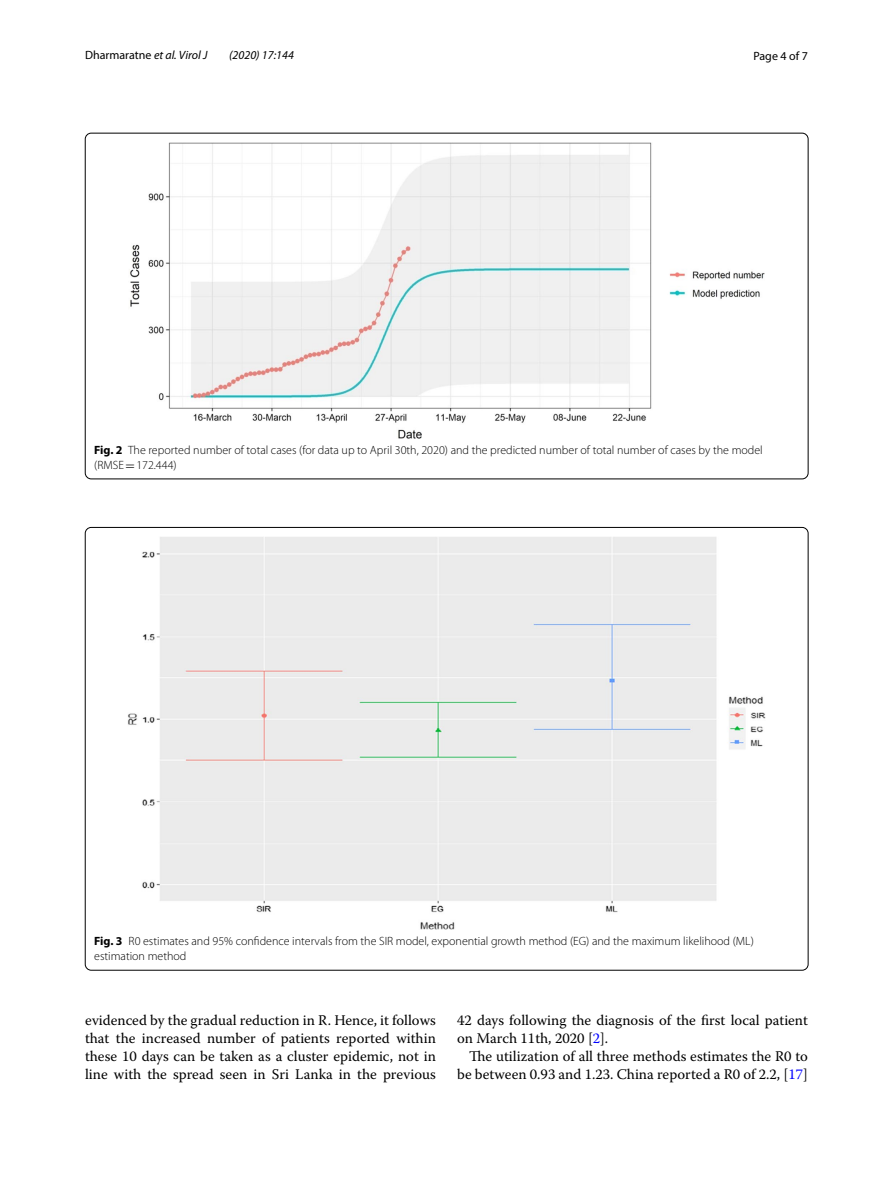
<style>
.page{position:relative;width:893px;height:1187px;background:#fff}
.page>*{position:absolute;margin:0;border:0;box-sizing:border-box;transform-origin:0 0}
.t1{font:14.7px/18px "Warnock Pro";color:#000;text-align:justify}
.t2{font:300 12px/15px "Myriad Pro";color:#000}
.t3{font:12px "Myriad Pro";color:#000}
.t4{font:italic 12px "Myriad Pro";color:#000}
.s1{font-style:italic}
.s2{font-weight:700}
.s3{font-family:"MTSY";font-weight:400}
.s4{color:#00f}
</style>
<div class="page">
<img style="left:130px;top:142px;width:635px;height:297px">
<img style="left:128px;top:537px;width:638px;height:392px">
<p class="t3" style="left:85px;top:48px;width:124px">Dharmaratne <span class="s1">et al. Virol J</span></p>
<p class="t4" style="left:229px;top:48px;width:66px">(2020) 17:144</p>
<p class="t3" style="left:753px;top:48px;width:56px">Page 4 of 7</p>
<p class="t2" style="left:94px;top:442px;width:670px"><span class="s2">Fig. 2</span> The reported number of total cases (for data up to April 30th, 2020) and the predicted number of total number of cases by the model (RMSE<span class="s3">=</span>172.444)</p>
<p class="t2" style="left:94px;top:933px;width:661px"><span class="s2">Fig. 3</span> R0 estimates and 95% confidence intervals from the SIR model, exponential growth method (EG) and the maximum likelihood (ML) estimation method</p>
<p class="t1" style="left:85px;top:1010px;width:352px">evidenced by the gradual reduction in R. Hence, it follows that the increased number of patients reported within these 10 days can be taken as a cluster epidemic, not in line with the spread seen in Sri Lanka in the previous</p>
<p class="t1" style="left:457px;top:1010px;width:352px">42 days following the diagnosis of the first local patient on March 11th, 2020 [<span class="s4">2</span>].</p>
<p class="t1" style="left:457px;top:1046px;width:352px;text-align:right">The utilization of all three methods estimates the R0 to be between 0.93 and 1.23. China reported a R0 of 2.2, [<span class="s4">17</span>]</p>
</div>
